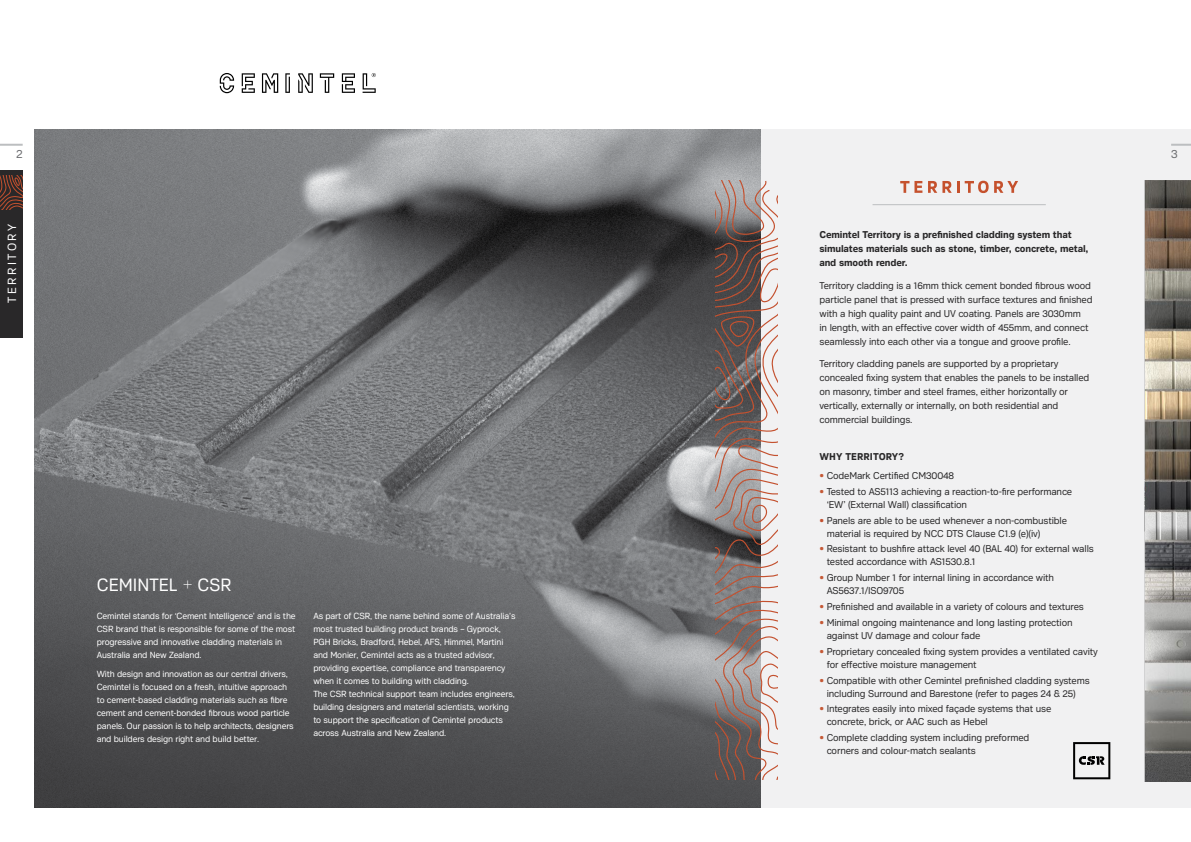
<style>
.page{position:relative;width:1191px;height:842px;background:#fff}
.page>*{position:absolute;margin:0;border:0;box-sizing:border-box;transform-origin:0 0}
.t1{font:18px "Crique Grotesk";color:#fff}
.t2{font:12px "Crique Grotesk";letter-spacing:.2em;color:#fff}
.t3{font:12px "Crique Grotesk";color:#6d6e71}
.t4{font:10px/13px "Crique Grotesk";letter-spacing:-.015em;color:#292829}
.t5{font:700 10px/14px "Crique Grotesk";letter-spacing:-.015em;color:#292829}
.t6{font:9px/13px "Crique Grotesk";letter-spacing:-.015em;color:#fff}
.s1{font-weight:100}
.s2{color:#c55936}
.s3{color:#c35130}
</style>
<div class="page">
<div style="left:761px;top:129px;width:430px;height:679px;background:#f1f1f2"></div>
<img style="left:1103px;top:181px;width:88px;height:600px">
<img style="left:34px;top:129px;width:727px;height:679px">
<svg style="left:715px;top:181px;width:63px;height:598px;background:#8b7d7b"></svg>
<svg style="left:285px;top:73px;width:5px;height:20px"></svg>
<svg style="left:242px;top:73px;width:13px;height:20px"></svg>
<svg style="left:220px;top:73px;width:14px;height:20px"></svg>
<svg style="left:298px;top:73px;width:15px;height:20px"></svg>
<svg style="left:262px;top:73px;width:16px;height:20px"></svg>
<svg style="left:362px;top:73px;width:14px;height:20px"></svg>
<svg style="left:320px;top:73px;width:14px;height:20px"></svg>
<svg style="left:342px;top:73px;width:13px;height:20px"></svg>
<svg style="left:1073px;top:742px;width:37px;height:37px"></svg>
<svg style="left:900px;top:181px;width:22px;height:12px"></svg>
<svg style="left:928px;top:181px;width:23px;height:12px"></svg>
<svg style="left:957px;top:181px;width:31px;height:12px"></svg>
<svg style="left:994px;top:181px;width:24px;height:12px"></svg>
<hr style="left:872px;top:204px;width:173px;height:1px;background:#bcbec0">
<div style="left:0;top:170px;width:23px;height:168px;background:#292829"></div>
<svg style="left:0;top:176px;width:23px;height:34px"></svg>
<hr style="left:0;top:144px;width:23px;height:2px;background:#bcbec0">
<hr style="left:1171px;top:144px;width:20px;height:2px;background:#bcbec0">
<p class="t3" style="left:16px;top:148px;width:8px">2</p>
<p class="t3" style="left:1171px;top:148px;width:8px">3</p>
<p class="t2" style="left:5px;top:303px;width:80px;rotate:-90deg">TERRITORY</p>
<h1 class="t1" style="left:97px;top:574px;width:136px">CEMINTEL <span class="s1">+</span> CSR</h1>
<p class="t6" style="left:97px;top:609px;width:200px">Cemintel stands for ‘Cement Intelligence’ and is the CSR brand that is responsible for some of the most progressive and innovative cladding materials in Australia and New Zealand.</p>
<p class="t6" style="left:97px;top:667px;width:198px">With design and innovation as our central drivers, Cemintel is focused on a fresh, intuitive approach to cement-based cladding materials such as fibre cement and cement-bonded fibrous wood particle panels. Our passion is to help architects, designers and builders design right and build better.</p>
<p class="t6" style="left:313px;top:609px;width:204px">As part of CSR, the name behind some of Australia’s most trusted building product brands – Gyprock, PGH Bricks, Bradford, Hebel, AFS, Himmel, Martini and Monier, Cemintel acts as a trusted advisor, providing expertise, compliance and transparency when it comes to building with cladding.<br>The CSR technical support team includes engineers, building designers and material scientists, working to support the specification of Cemintel products across Australia and New Zealand.</p>
<p class="t5" style="left:819px;top:228px;width:270px">Cemintel Territory is a prefinished cladding system that simulates materials such as stone, timber, concrete, metal, and smooth render.</p>
<p class="t4" style="left:819px;top:278px;width:275px;line-height:14px">Territory cladding is a 16mm thick cement bonded fibrous wood particle panel that is pressed with surface textures and finished with a high quality paint and UV coating. Panels are 3030mm<br>in length, with an effective cover width of 455mm, and connect seamlessly into each other via a tongue and groove profile.</p>
<p class="t4" style="left:819px;top:357px;width:271px;line-height:14px">Territory cladding panels are supported by a proprietary concealed fixing system that enables the panels to be installed on masonry, timber and steel frames, either horizontally or vertically, externally or internally, on both residential and commercial buildings.</p>
<p class="t5" style="left:819px;top:450px;width:86px">WHY TERRITORY?</p>
<p class="t4" style="left:819px;top:469px;width:136px"><span class="s2">•</span> CodeMark Certified CM30048</p>
<p class="t4" style="left:826px;top:485px;width:247px;text-indent:-7px"><span class="s2">•</span> Tested to AS5113 achieving a reaction-to-fire performance ‘EW’ (External Wall) classification</p>
<p class="t4" style="left:826px;top:513px;width:242px;text-indent:-7px"><span class="s3">•</span> Panels are able to be used whenever a non-combustible material is required by NCC DTS Clause C1.9 (e)(iv)</p>
<p class="t4" style="left:826px;top:542px;width:269px;text-indent:-7px"><span class="s2">•</span> Resistant to bushfire attack level 40 (BAL 40) for external walls tested accordance with AS1530.8.1</p>
<p class="t4" style="left:826px;top:571px;width:229px;text-indent:-7px"><span class="s2">•</span> Group Number 1 for internal lining in accordance with<br>AS5637.1/ISO9705</p>
<p class="t4" style="left:819px;top:600px;width:266px"><span class="s2">•</span> Prefinished and available in a variety of colours and textures</p>
<p class="t4" style="left:826px;top:616px;width:247px;text-indent:-7px"><span class="s2">•</span> Minimal ongoing maintenance and long lasting protection against UV damage and colour fade</p>
<p class="t4" style="left:826px;top:645px;width:273px;text-indent:-7px"><span class="s2">•</span> Proprietary concealed fixing system provides a ventilated cavity for effective moisture management</p>
<p class="t4" style="left:826px;top:673px;width:264px;text-indent:-7px"><span class="s2">•</span> Compatible with other Cemintel prefinished cladding systems including Surround and Barestone (refer to pages 24 &amp; 25)</p>
<p class="t4" style="left:826px;top:702px;width:226px;text-indent:-7px"><span class="s2">•</span> Integrates easily into mixed façade systems that use concrete, brick, or AAC such as Hebel</p>
<p class="t4" style="left:826px;top:731px;width:204px;text-indent:-7px"><span class="s2">•</span> Complete cladding system including preformed corners and colour-match sealants</p>
</div>
